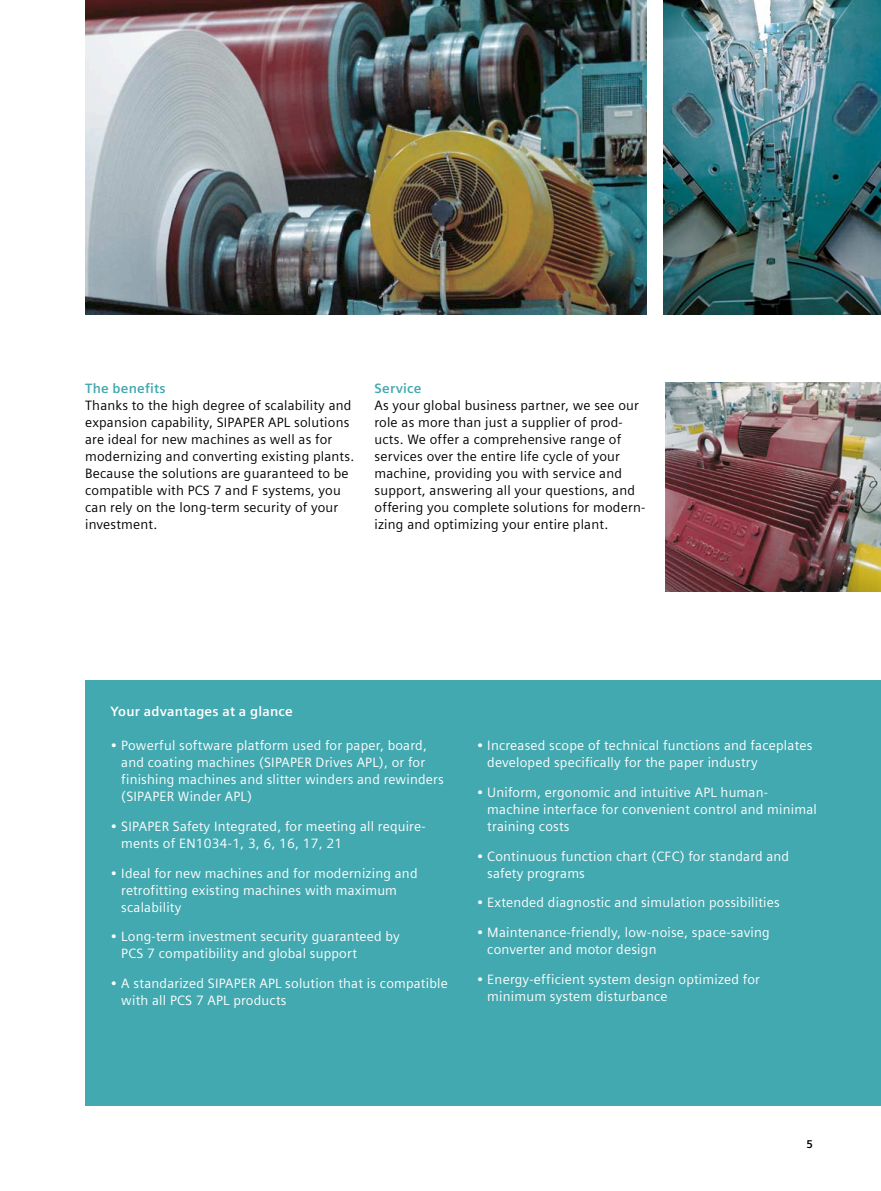
<style>
.page{position:relative;width:881px;height:1191px;background:#fff}
.page>*{position:absolute;margin:0;border:0;box-sizing:border-box;transform-origin:0 0}
.t1{font:13.5px/17px "Siemens Sans Global";letter-spacing:.015em;color:#fff}
.t2{font:13.5px/17px "Siemens Sans Global";letter-spacing:.015em;color:#000}
.t3{font:700 13.5px "Siemens Sans Global";letter-spacing:.015em;color:#fff}
.t4{font:700 13.5px "Siemens Sans Global";letter-spacing:.015em;color:#43a9b0}
.t5{font:700 11.25px "Siemens Sans Global";color:#000}
</style>
<div class="page">
<img style="left:663px;top:0;width:217px;height:315px">
<div style="left:85px;top:680px;width:795px;height:426px;background:#43a9b0"></div>
<img style="left:85px;top:0;width:561px;height:315px">
<img style="left:665px;top:383px;width:215px;height:208px">
<p class="t4" style="left:85px;top:380px;width:82px">The benefits</p>
<p class="t2" style="left:85px;top:397px;width:270px">Thanks to the high degree of scalability and expansion capability, SIPAPER APL solutions are ideal for new machines as well as for modernizing and converting existing plants.<br>Because the solutions are guaranteed to be compatible with PCS 7 and F systems, you can rely on the long-term security of your investment.</p>
<p class="t4" style="left:374px;top:380px;width:49px">Service</p>
<p class="t2" style="left:374px;top:397px;width:272px">As your global business partner, we see our role as more than just a supplier of prod&shy;ucts. We offer a comprehensive range of services over the entire life cycle of your machine, providing you with service and support, answering all your questions, and offering you complete solutions for modern&shy;izing and optimizing your entire plant.</p>
<p class="t3" style="left:111px;top:703px;width:184px">Your advantages at a glance</p>
<p class="t1" style="left:121px;top:737px;width:324px;text-indent:-11px">• Powerful software platform used for paper, board, and coating machines (SIPAPER Drives APL), or for finishing machines and slitter winders and rewinders (SIPAPER Winder APL)</p>
<p class="t1" style="left:121px;top:818px;width:305px;text-indent:-11px">• SIPAPER Safety Integrated, for meeting all require&shy;ments of EN1034-1, 3, 6, 16, 17, 21</p>
<p class="t1" style="left:121px;top:865px;width:298px;text-indent:-11px">• Ideal for new machines and for modernizing and retrofitting existing machines with maximum scalability</p>
<p class="t1" style="left:121px;top:928px;width:280px;text-indent:-11px">• Long-term investment security guaranteed by<br>PCS 7 compatibility and global support</p>
<p class="t1" style="left:121px;top:975px;width:328px;text-indent:-11px">• A standarized SIPAPER APL solution that is compatible with all PCS 7 APL products</p>
<p class="t1" style="left:487px;top:737px;width:326px;text-indent:-11px">• Increased scope of technical functions and faceplates developed specifically for the paper industry</p>
<p class="t1" style="left:487px;top:784px;width:331px;text-indent:-11px">• Uniform, ergonomic and intuitive APL human&shy;machine interface for convenient control and minimal training costs</p>
<p class="t1" style="left:487px;top:848px;width:303px;text-indent:-11px">• Continuous function chart (CFC) for standard and safety programs</p>
<p class="t1" style="left:476px;top:894px;width:304px">• Extended diagnostic and simulation possibilities</p>
<p class="t1" style="left:487px;top:924px;width:284px;text-indent:-11px">• Maintenance-friendly, low-noise, space-saving converter and motor design</p>
<p class="t1" style="left:487px;top:971px;width:274px;text-indent:-11px">• Energy-efficient system design optimized for minimum system disturbance</p>
<p class="t5" style="left:806px;top:1137px;width:8px">5</p>
</div>
